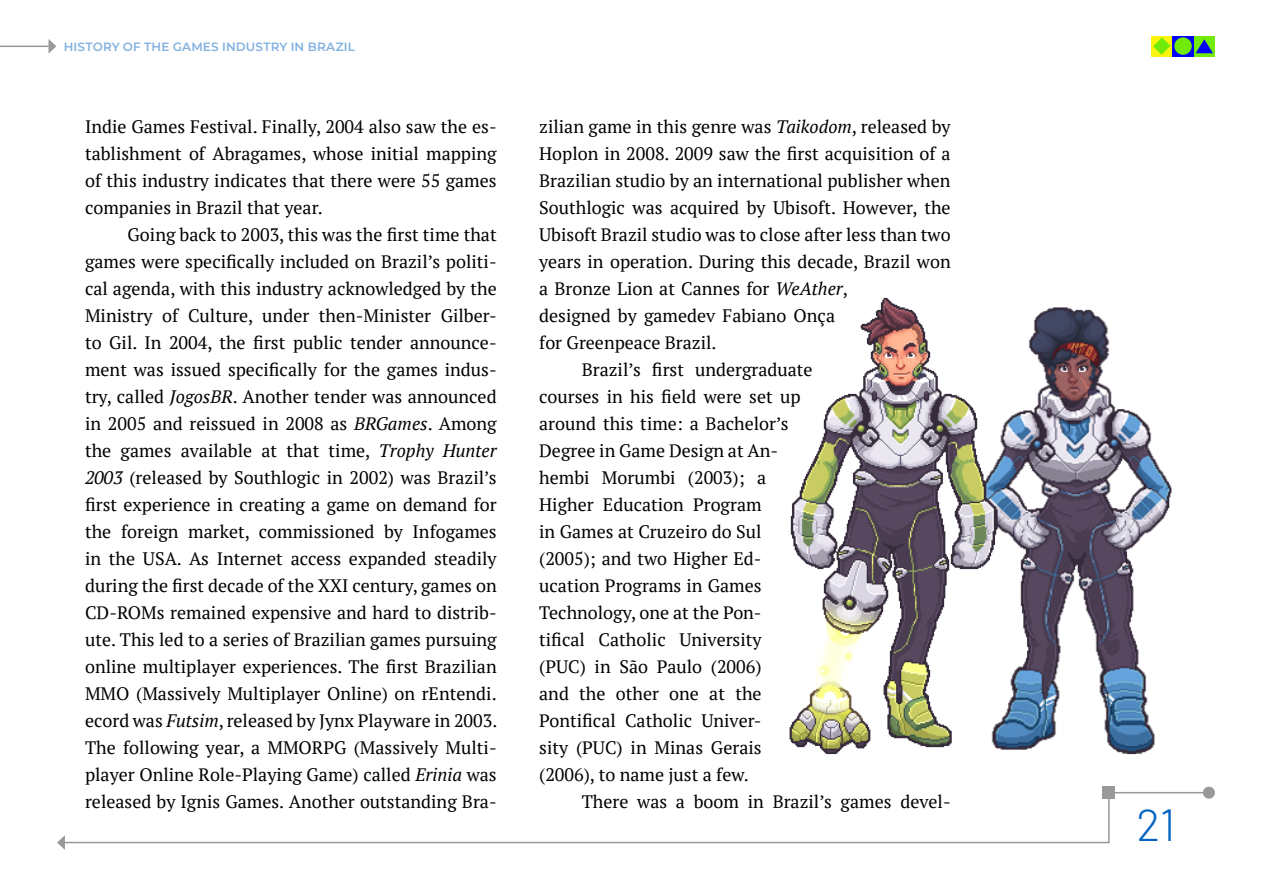
<style>
.page{position:relative;width:1263px;height:893px;background:#fff}
.page>*{position:absolute;margin:0;border:0;box-sizing:border-box;transform-origin:0 0}
.t1{font:300 45px "Barlow";color:#0563c1}
.t2{font:18px/27px "PT Serif";color:#000;text-align:justify}
.t3{font:600 12px "Montserrat";letter-spacing:.015em;color:#82b1e0}
.s1{font-style:italic}
</style>
<div class="page">
<img style="left:789px;top:298px;width:383px;height:456px">
<svg style="left:65px;top:791px;width:1045px;height:53px"></svg>
<svg style="left:57px;top:835px;width:8px;height:15px"></svg>
<div style="left:1103px;top:787px;width:12px;height:12px;background:#999"></div>
<hr style="left:1108px;top:792px;width:101px;height:1px;background:#999">
<div style="left:1203px;top:787px;width:12px;height:12px;background:#999;border-radius:50%"></div>
<div style="left:1151px;top:36px;width:21px;height:21px;background:#fbf40e"></div>
<svg style="left:1194px;top:36px;width:21px;height:21px"></svg>
<div style="left:1172px;top:36px;width:22px;height:21px;background:#0200f9"></div>
<svg style="left:1153px;top:37px;width:17px;height:18px"></svg>
<div style="left:1174px;top:37px;width:18px;height:18px;background:#71eb0a;border-radius:50%"></div>
<svg style="left:1195px;top:39px;width:18px;height:14px"></svg>
<hr style="left:0;top:46px;width:49px;height:1px;background:#999">
<svg style="left:48px;top:39px;width:8px;height:15px"></svg>
<p class="t3" style="left:64px;top:39px;width:293px">HISTORY OF TH E GAMES INDUSTRY I N BRAZI L</p>
<p class="t2" style="left:85px;top:113px;width:413px">Indie Games Festival. Finally, 2004 also saw the es&shy;tablishment of Abragames, whose initial mapping of this industry indicates that there were 55 games companies in Brazil that year.</p>
<p class="t2" style="left:85px;top:221px;width:414px;text-indent:43px">Going back to 2003, this was the first time that games were specifically included on Brazil’s politi&shy;cal agenda, with this industry acknowledged by the Ministry of Culture, under then-Minister Gilber&shy;to Gil. In 2004, the first public tender announce&shy;ment was issued specifically for the games indus&shy;try, called <span class="s1">JogosBR</span>. Another tender was announced in 2005 and reissued in 2008 as <span class="s1">BRGames</span>. Among the games available at that time, <span class="s1">Trophy Hunter 2003</span> (released by Southlogic in 2002) was Brazil’s first experience in creating a game on demand for the foreign market, commissioned by Infogames in the USA. As Internet access expanded steadily during the first decade of the XXI century, games on CD-ROMs remained expensive and hard to distrib&shy;ute. This led to a series of Brazilian games pursuing online multiplayer experiences. The first Brazilian MMO (Massively Multiplayer Online) on rEntendi. ecord was <span class="s1">Futsim</span>, released by Jynx Playware in 2003.<br>The following year, a MMORPG (Massively Multi&shy;player Online Role-Playing Game) called <span class="s1">Erinia</span> was released by Ignis Games. Another outstanding Bra-</p>
<p class="t2" style="left:539px;top:113px;width:413px;text-align:left">zilian game in this genre was <span class="s1">Taikodom</span>, released by Hoplon in 2008. 2009 saw the first acquisition of a Brazilian studio by an international publisher when Southlogic was acquired by Ubisoft. However, the Ubisoft Brazil studio was to close after less than two years in operation. During this decade, Brazil won a Bronze Lion at Cannes for <span class="s1">WeAther</span>,<br>designed by gamedev Fabiano Onça<br>for Greenpeace Brazil.</p>
<p class="t2" style="left:539px;top:356px;width:275px;text-align:left;text-indent:43px">Brazil’s first undergraduate courses in his field were set up around this time: a Bachelor’s<br>Degree in Game Design at An&shy;hembi Morumbi (2003); a<br>Higher Education Program<br>in Games at Cruzeiro do Sul (2005); and two Higher Ed&shy;ucation Programs in Games<br>Technology, one at the Pon-<br>tifical Catholic University (PUC) in São Paulo (2006)<br>and the other one at the<br>Pontifical Catholic Univer-<br>sity (PUC) in Minas Gerais (2006), to name just a few.</p>
<p class="t2" style="left:582px;top:788px;width:370px">There was a boom in Brazil’s games devel-</p>
<h1 class="t1" style="left:1136px;top:793px;width:40px">21</h1>
</div>
